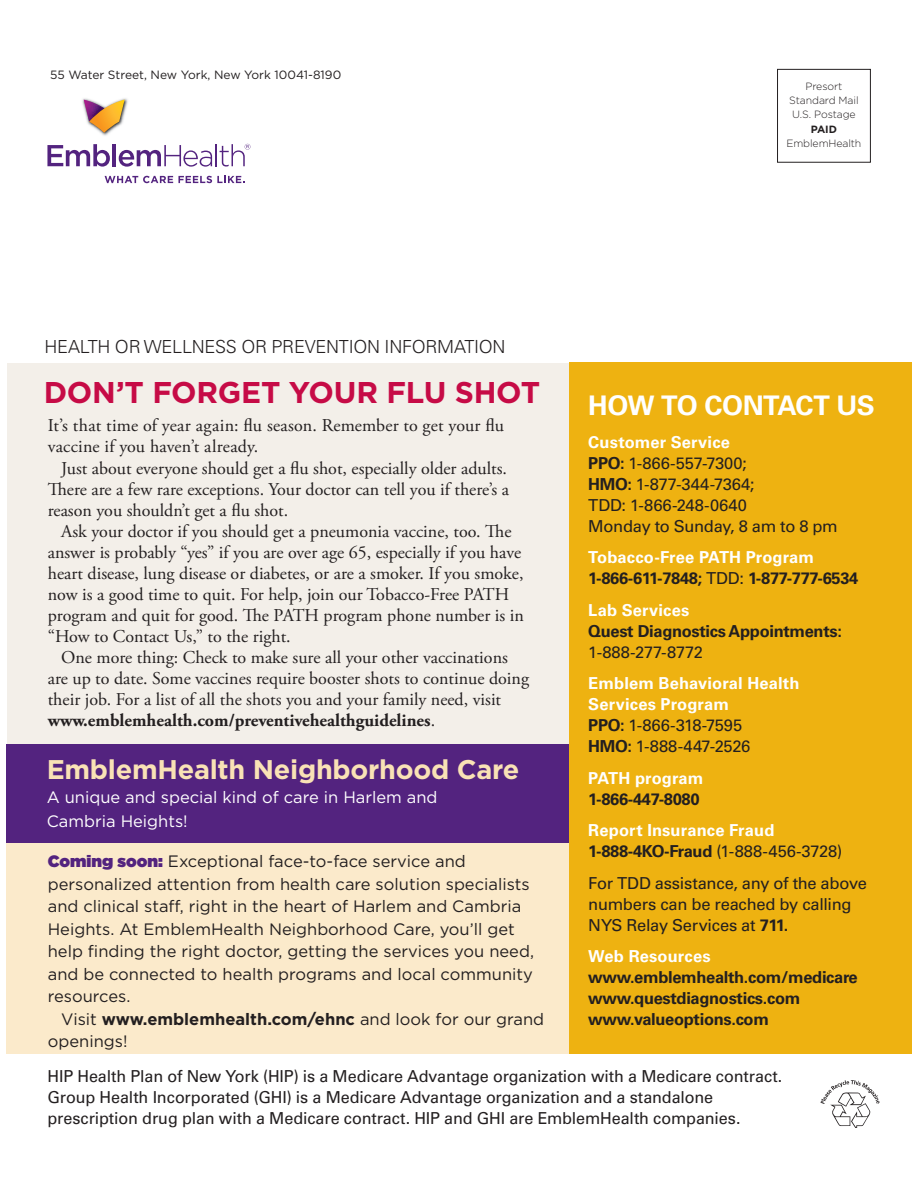
<style>
.page{position:relative;width:918px;height:1188px;background:#fff}
.page>*{position:absolute;margin:0;border:0;box-sizing:border-box;transform-origin:0 0}
.t1{font:700 30px "Gotham";letter-spacing:-.01em;color:#c60b46}
.t2{font:700 27px "Gotham";letter-spacing:-.01em;color:#f9e2b5}
.t3{font:700 27px "Univers LT";letter-spacing:-.02em;color:#fff}
.t4{font:18px/21px "Adobe Garamond Pro";color:#231f20}
.t5{font:300 18px "Univers LT";letter-spacing:-.015em;color:#231f20}
.t6{font:16.5px/21px "Univers LT";letter-spacing:-.01em;color:#231f20}
.t7{font:16.5px/22.5px "Gotham";color:#231f20}
.t8{font:700 16.5px/21px "Univers LT";letter-spacing:-.02em;color:#231f20}
.t9{font:700 16.5px/21px "Univers LT";letter-spacing:.01em;color:#fff}
.t10{font:16.5px/24px "Gotham";color:#fff}
.t11{font:12px "Gotham";color:#231f20}
.t12{font:300 10.5px/14.2px "Gotham";letter-spacing:-.01em;color:#231f20;text-align:center}
.t13{font:700 10.5px "Gotham";color:#231f20}
.s1{font-weight:700}
.s2{font-weight:900;color:#53237f}
.s3{font-weight:700;color:#fff}
.s4{color:#fff}
.s5{font-weight:400}
.s6{color:#231f20}
.s7{font-weight:400;color:#231f20}
</style>
<div class="page">
<div style="left:7px;top:363px;width:904px;height:505px;background:#f3efe9"></div>
<div style="left:7px;top:838px;width:562px;height:216px;background:#fbeacb"></div>
<div style="left:569px;top:363px;width:342px;height:691px;background:#eeb211"></div>
<svg style="left:821px;top:1080px;width:58px;height:48px"></svg>
<img style="left:82px;top:98px;width:46px;height:38px">
<svg style="left:84px;top:100px;width:41px;height:33px"></svg>
<svg style="left:47px;top:144px;width:63px;height:23px"></svg>
<hr style="left:112px;top:144px;width:4px;height:22px;background:#53237f">
<svg style="left:119px;top:145px;width:93px;height:22px"></svg>
<hr style="left:215px;top:144px;width:2px;height:22px;background:#53237f">
<svg style="left:220px;top:144px;width:30px;height:23px"></svg>
<svg style="left:105px;top:176px;width:140px;height:7px"></svg>
<div style="left:7px;top:744px;width:562px;height:99px;background:#53237f"></div>
<div style="left:777px;top:69px;width:94px;height:94px;border:1px solid #231f20"></div>
<p class="t11" style="left:50px;top:70px;width:293px">55 Water Street, New York, New York 10041-8190</p>
<p class="t12" style="left:789px;top:80px;width:71px">Presort<br>Standard Mail<br>U.S. Postage</p>
<p class="t13" style="left:811px;top:125px;width:27px">PAID</p>
<p class="t12" style="left:787px;top:137px;width:76px">EmblemHealth</p>
<p class="t5" style="left:45px;top:340px;width:463px">HEALTH OR WELLNESS OR PREVENTION INFORMATION</p>
<h1 class="t1" style="left:44px;top:381px;width:498px">DON’T FORGET YOUR FLU SHOT</h1>
<p class="t4" style="left:48px;top:417px;width:458px">It’s that time of year again: flu season. Remember to get your flu vaccine if you haven’t already.</p>
<p class="t4" style="left:48px;top:459px;width:463px;text-align:justify;text-indent:14px">Just about everyone should get a flu shot, especially older adults.<br>There are a few rare exceptions. Your doctor can tell you if there’s a reason you shouldn’t get a flu shot.</p>
<p class="t4" style="left:48px;top:522px;width:478px;text-indent:14px">Ask your doctor if you should get a pneumonia vaccine, too. The answer is probably “yes” if you are over age 65, especially if you have heart disease, lung disease or diabetes, or are a smoker. If you smoke, now is a good time to quit. For help, join our Tobacco-Free PATH program and quit for good. The PATH program phone number is in “How to Contact Us,” to the right.</p>
<p class="t4" style="left:48px;top:648px;width:483px;text-indent:14px">One more thing: Check to make sure all your other vaccinations are up to date. Some vaccines require booster shots to continue doing their job. For a list of all the shots you and your family need, visit <span class="s1">www.emblemhealth.com/preventivehealthguidelines</span>.</p>
<h2 class="t2" style="left:47px;top:760px;width:474px">EmblemHealth Neighborhood Care</h2>
<p class="t10" style="left:47px;top:787px;width:392px">A unique and special kind of care in Harlem and<br>Cambria Heights!</p>
<p class="t7" style="left:48px;top:851px;width:488px"><span class="s2">Coming soon:</span> Exceptional face-to-face service and personalized attention from health care solution specialists and clinical staff, right in the heart of Harlem and Cambria Heights. At EmblemHealth Neighborhood Care, you’ll get help finding the right doctor, getting the services you need, and be connected to health programs and local community resources.</p>
<p class="t7" style="left:48px;top:1009px;width:498px;text-indent:13px">Visit <span class="s1">www.emblemhealth.com/ehnc</span> and look for our grand openings!</p>
<h2 class="t3" style="left:588px;top:394px;width:288px">HOW TO CONTACT US</h2>
<p class="t6" style="left:588px;top:432px;width:251px"><span class="s3">Customer Service<br></span><span class="s1">PPO:</span> 1-866-557-7300;<br><span class="s1">HMO:</span> 1-877-344-7364;<br>TDD: 1-866-248-0640<br>Monday to Sunday, 8 am to 8 pm</p>
<p class="t8" style="left:588px;top:548px;width:272px"><span class="s4">Tobacco-Free PATH Program<br></span>1-866-611-7848; <span class="s5">TDD:</span> 1-877-777-6534</p>
<p class="t9" style="left:588px;top:600px;width:103px">Lab Services</p>
<p class="t8" style="left:588px;top:621px;width:255px">Quest Diagnostics Appointments:</p>
<p class="t6" style="left:588px;top:642px;width:116px">1-888-277-8772</p>
<p class="t9" style="left:588px;top:674px;width:213px">Emblem Behavioral Health<br>Services Program<br><span class="s6">PPO:</span> <span class="s7">1-866-318-7595<br></span><span class="s6">HMO:</span> <span class="s7">1-888-447-2526</span></p>
<p class="t9" style="left:588px;top:768px;width:117px">PATH program</p>
<p class="t8" style="left:588px;top:789px;width:113px">1-866-447-8080</p>
<p class="t9" style="left:588px;top:821px;width:256px">Report Insurance Fraud<br><span class="s6">1-888-4KO-Fraud</span> <span class="s7">(1-888-456-3728)</span></p>
<p class="t6" style="left:588px;top:873px;width:280px">For TDD assistance, any of the above numbers can be reached by calling<br>NYS Relay Services at <span class="s1">711.</span></p>
<p class="t9" style="left:588px;top:947px;width:124px">Web Resources</p>
<p class="t8" style="left:588px;top:968px;width:271px">www.emblemhealth.com/medicare www.questdiagnostics.com www.valueoptions.com</p>
<p class="t6" style="left:47px;top:1066px;width:736px">HIP Health Plan of New York (HIP) is a Medicare Advantage organization with a Medicare contract.<br>Group Health Incorporated (GHI) is a Medicare Advantage organization and a standalone prescription drug plan with a Medicare contract. HIP and GHI are EmblemHealth companies.</p>
</div>
